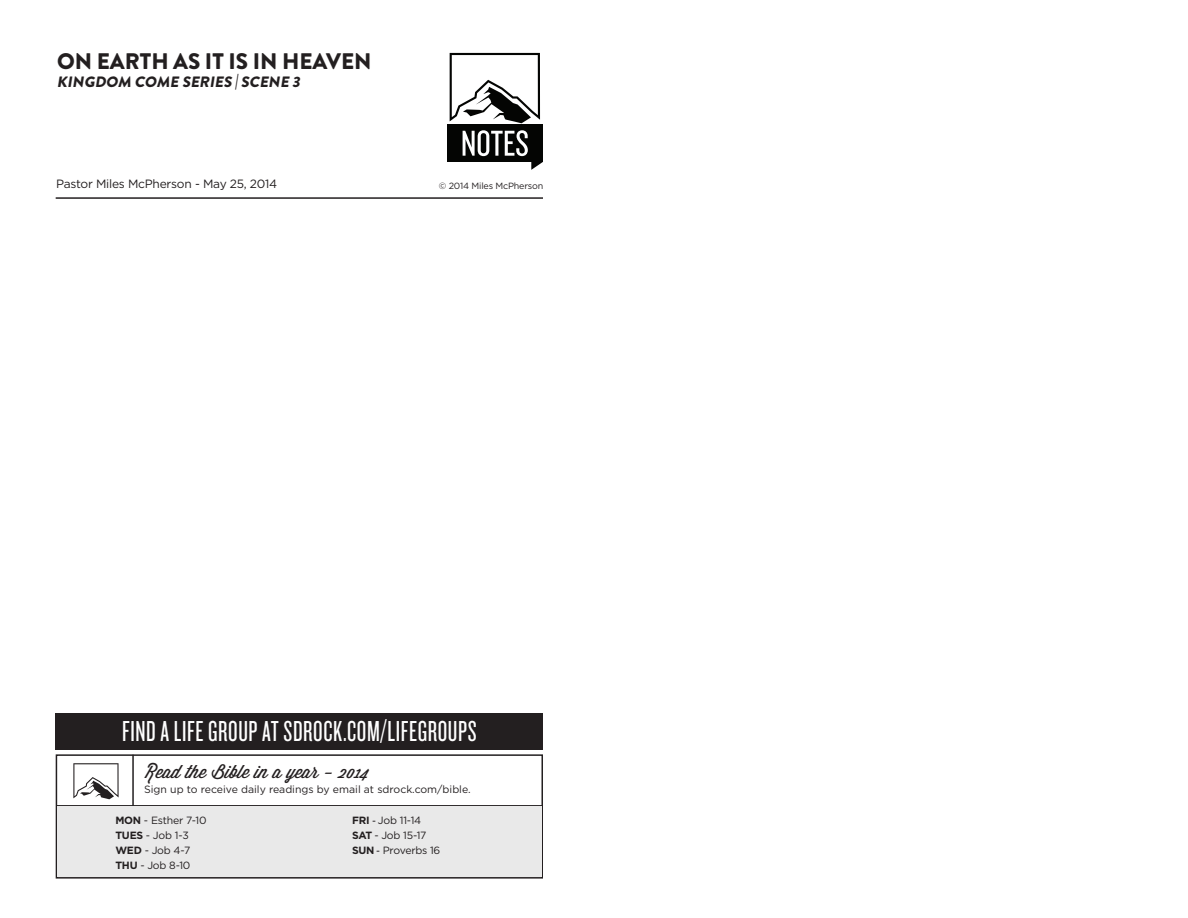
<style>
.page{position:relative;width:1188px;height:918px;background:#fff}
.page>*{position:absolute;margin:0;border:0;box-sizing:border-box;transform-origin:0 0}
.t1{font:30px "Knockout HTF27 Junior Bantamwt";letter-spacing:.02em;color:#fff}
.t2{font:900 22.5px "Brandon Grotesque";color:#231f20}
.t3{font:18px "Wisdom Script";color:#231f20}
.t4{font:italic 900 15px "Brandon Grotesque";color:#231f20}
.t5{font:12px "Gotham HTF";letter-spacing:-.02em;color:#231f20}
.t6{font:10.5px/15px "Gotham HTF";letter-spacing:-.02em;color:#231f20}
.t7{font:10.5px "Gotham HTF";color:#231f20}
.t8{font:9px "Gotham HTF";letter-spacing:-.02em;color:#231f20}
.s1{font-weight:700}
.s2{font-family:"Myriad Pro";font-weight:600}
</style>
<div class="page">
<svg style="left:450px;top:53px;width:90px;height:70px"></svg>
<hr style="left:56px;top:197px;width:487px;height:2px;background:#231f20">
<div style="left:56px;top:713px;width:487px;height:37px;background:#231f20"></div>
<div style="left:56px;top:754px;width:487px;height:125px;border:2px solid #231f20"></div>
<hr style="left:132px;top:755px;width:2px;height:51px;background:#231f20">
<hr style="left:56px;top:805px;width:486px;height:2px;background:#231f20">
<div style="left:57px;top:807px;width:485px;height:70px;background:#e9e9e9"></div>
<svg style="left:73px;top:763px;width:46px;height:36px"></svg>
<div style="left:447px;top:125px;width:96px;height:37px;background:#040503"></div>
<svg style="left:463px;top:130px;width:65px;height:26px"></svg>
<svg style="left:531px;top:162px;width:12px;height:8px"></svg>
<h2 class="t2" style="left:57px;top:45px;width:316px">ON EARTH AS IT IS IN HEAVEN</h2>
<h3 class="t4" style="left:57px;top:71px;width:248px">KINGDOM COME SERIES |SCENE 3</h3>
<p class="t5" style="left:56px;top:178px;width:223px">Pastor Miles McPherson - May 25, 2014</p>
<p class="t8" style="left:439px;top:181px;width:106px">© 2014 Miles McPherson</p>
<h1 class="t1" style="left:122px;top:717px;width:356px">FIND A LIFE GROUP AT SDROCK.COM/LIFEGROUPS</h1>
<h3 class="t3" style="left:144px;top:758px;width:227px">Read the Bible in a year - 2014</h3>
<p class="t7" style="left:144px;top:784px;width:328px">Sign up to receive daily readings by email at sdrock.com/bible.</p>
<p class="t6" style="left:115px;top:813px;width:93px"><span class="s1">MON</span> - Esther 7-10<br><span class="s1">TUES</span> - Job 1-3<br><span class="s1">WED</span> - Job 4-7<br><span class="s1">THU</span> - Job 8-10</p>
<p class="t6" style="left:352px;top:813px;width:90px"><span class="s1">FRI</span> <span class="s2">-</span> Job 11-14<br><span class="s1">SAT</span> - Job 15-17<br><span class="s1">SUN</span> <span class="s2">-</span> Proverbs 16</p>
</div>
